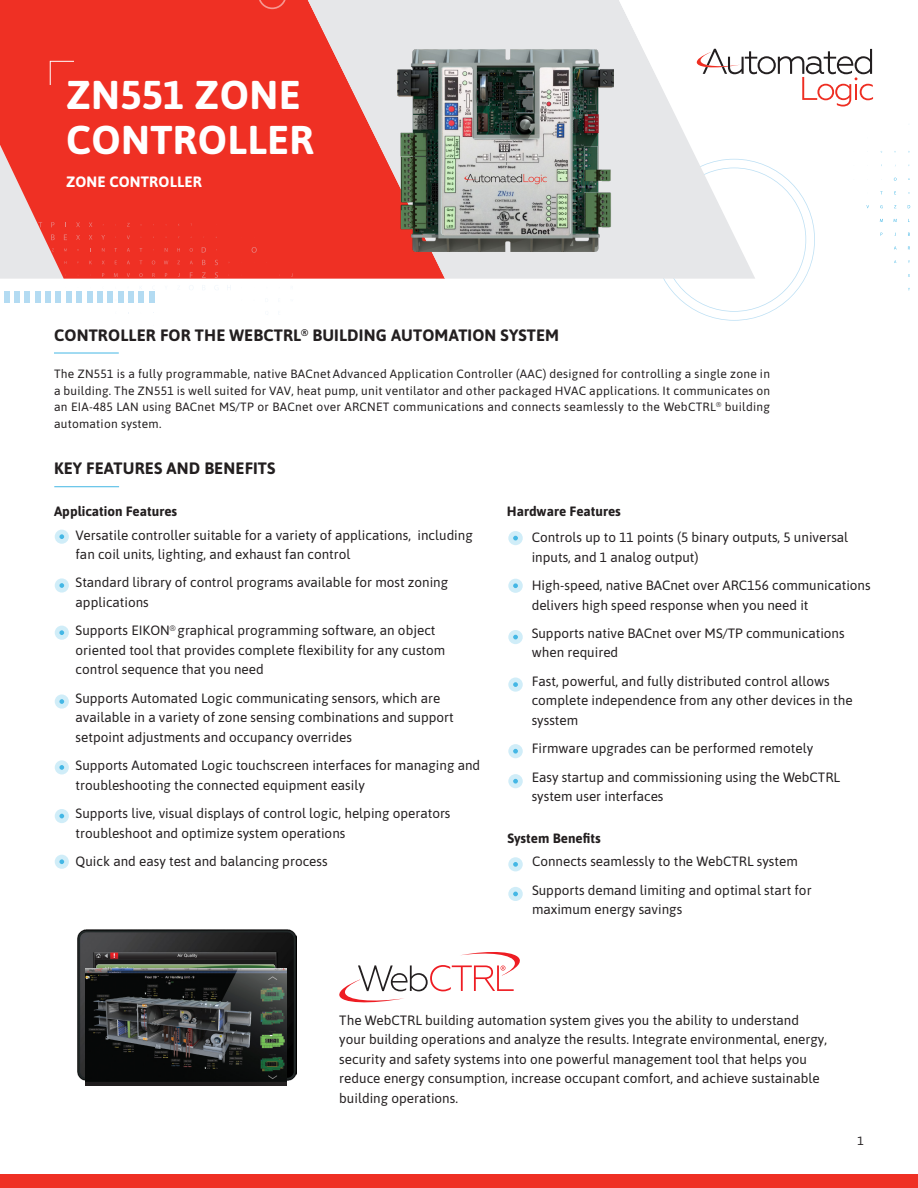
<style>
.page{position:relative;width:918px;height:1188px;background:#fff}
.page>*{position:absolute;margin:0;border:0;box-sizing:border-box;transform-origin:0 0}
.t1{font:700 40.2px/45.2px "Asap";letter-spacing:.01em;color:#fff}
.t2{font:700 16.5px "Asap";letter-spacing:.01em;color:#231f20}
.t3{font:700 15px "Asap";letter-spacing:.01em;color:#fff}
.t4{font:13.5px/19.5px "Asap";color:#231f20}
.t5{font:700 13.5px "Asap";color:#231f20}
.t6{font:12px/16.5px "Asap";letter-spacing:.02em;color:#231f20;text-align:justify}
</style>
<div class="page">
<hr style="left:54px;top:353px;width:65px;height:1px;background:#44b7e5">
<div style="left:0;top:1174px;width:918px;height:14px;background:#ef3024"></div>
<hr style="left:54px;top:486px;width:65px;height:1px;background:#44b7e5">
<div style="left:55px;top:530px;width:14px;height:14px;background:#d0edf8;border-radius:50%"></div>
<svg style="left:59px;top:534px;width:5px;height:5px"></svg>
<svg style="left:55px;top:694px;width:14px;height:15px"></svg>
<svg style="left:59px;top:699px;width:5px;height:5px"></svg>
<div style="left:55px;top:760px;width:14px;height:15px;background:#d0edf8;border-radius:50%"></div>
<svg style="left:59px;top:765px;width:5px;height:5px"></svg>
<div style="left:55px;top:809px;width:14px;height:14px;background:#d0edf8;border-radius:50%"></div>
<svg style="left:59px;top:814px;width:5px;height:4px"></svg>
<div style="left:55px;top:855px;width:14px;height:14px;background:#d0edf8;border-radius:50%"></div>
<svg style="left:59px;top:859px;width:5px;height:5px"></svg>
<div style="left:55px;top:626px;width:14px;height:14px;background:#d0edf8;border-radius:50%"></div>
<svg style="left:59px;top:630px;width:5px;height:5px"></svg>
<svg style="left:55px;top:578px;width:14px;height:15px"></svg>
<svg style="left:59px;top:583px;width:5px;height:5px"></svg>
<svg style="left:508px;top:531px;width:15px;height:14px"></svg>
<svg style="left:513px;top:536px;width:5px;height:4px"></svg>
<div style="left:508px;top:579px;width:15px;height:14px;background:#d0edf8;border-radius:50%"></div>
<svg style="left:513px;top:583px;width:5px;height:5px"></svg>
<svg style="left:508px;top:630px;width:15px;height:14px"></svg>
<svg style="left:513px;top:635px;width:5px;height:4px"></svg>
<div style="left:508px;top:678px;width:15px;height:14px;background:#d0edf8;border-radius:50%"></div>
<svg style="left:513px;top:682px;width:5px;height:5px"></svg>
<div style="left:149px;top:291px;width:6px;height:12px;background:#b3dbf2"></div>
<div style="left:138px;top:291px;width:6px;height:12px;background:#b3dbf2"></div>
<div style="left:128px;top:291px;width:6px;height:12px;background:#b3dbf2"></div>
<div style="left:118px;top:291px;width:6px;height:12px;background:#b3dbf2"></div>
<div style="left:107px;top:291px;width:6px;height:12px;background:#b3dbf2"></div>
<div style="left:97px;top:291px;width:6px;height:12px;background:#b3dbf2"></div>
<div style="left:87px;top:291px;width:5px;height:12px;background:#b3dbf2"></div>
<div style="left:76px;top:291px;width:6px;height:12px;background:#b3dbf2"></div>
<div style="left:66px;top:291px;width:6px;height:12px;background:#b3dbf2"></div>
<div style="left:56px;top:291px;width:5px;height:12px;background:#b3dbf2"></div>
<div style="left:45px;top:291px;width:6px;height:12px;background:#b3dbf2"></div>
<div style="left:35px;top:291px;width:6px;height:12px;background:#b3dbf2"></div>
<div style="left:24px;top:291px;width:6px;height:12px;background:#b3dbf2"></div>
<div style="left:14px;top:291px;width:6px;height:12px;background:#b3dbf2"></div>
<div style="left:4px;top:291px;width:6px;height:12px;background:#b3dbf2"></div>
<div style="left:0;top:0;width:308px;height:279px;background:#ef3024"></div>
<svg style="left:50px;top:61px;width:25px;height:25px"></svg>
<svg style="left:76px;top:222px;width:4px;height:5px"></svg>
<svg style="left:89px;top:222px;width:3px;height:5px"></svg>
<svg style="left:127px;top:223px;width:3px;height:4px"></svg>
<svg style="left:76px;top:235px;width:4px;height:5px"></svg>
<svg style="left:89px;top:235px;width:3px;height:5px"></svg>
<svg style="left:101px;top:235px;width:4px;height:5px"></svg>
<svg style="left:127px;top:235px;width:3px;height:4px"></svg>
<svg style="left:102px;top:248px;width:3px;height:4px"></svg>
<svg style="left:114px;top:248px;width:3px;height:4px"></svg>
<svg style="left:127px;top:248px;width:3px;height:4px"></svg>
<svg style="left:165px;top:248px;width:3px;height:4px"></svg>
<svg style="left:177px;top:248px;width:3px;height:4px"></svg>
<svg style="left:190px;top:248px;width:3px;height:4px"></svg>
<svg style="left:202px;top:247px;width:4px;height:6px"></svg>
<svg style="left:252px;top:247px;width:5px;height:6px"></svg>
<svg style="left:164px;top:261px;width:4px;height:3px"></svg>
<svg style="left:202px;top:260px;width:4px;height:5px"></svg>
<svg style="left:215px;top:260px;width:3px;height:5px"></svg>
<svg style="left:0;top:145px;width:67px;height:134px;background:#ea8782"></svg>
<svg style="left:114px;top:273px;width:4px;height:4px"></svg>
<svg style="left:127px;top:273px;width:3px;height:4px"></svg>
<svg style="left:139px;top:273px;width:4px;height:4px"></svg>
<svg style="left:152px;top:273px;width:3px;height:4px"></svg>
<svg style="left:190px;top:272px;width:3px;height:6px"></svg>
<svg style="left:202px;top:272px;width:4px;height:6px"></svg>
<svg style="left:215px;top:272px;width:3px;height:6px"></svg>
<svg style="left:663px;top:161px;width:152px;height:160px"></svg>
<svg style="left:308px;top:0;width:447px;height:279px;background:#eab2b0"></svg>
<svg style="left:258px;top:0;width:29px;height:9px"></svg>
<svg style="left:619px;top:0;width:255px;height:144px"></svg>
<div style="left:508px;top:744px;width:15px;height:14px;background:#d0edf8;border-radius:50%"></div>
<svg style="left:513px;top:749px;width:5px;height:5px"></svg>
<div style="left:508px;top:774px;width:15px;height:14px;background:#d0edf8;border-radius:50%"></div>
<svg style="left:513px;top:779px;width:5px;height:5px"></svg>
<div style="left:508px;top:857px;width:15px;height:14px;background:#d0edf8;border-radius:50%"></div>
<svg style="left:513px;top:862px;width:5px;height:5px"></svg>
<svg style="left:508px;top:887px;width:15px;height:14px"></svg>
<svg style="left:513px;top:892px;width:5px;height:4px"></svg>
<svg style="left:339px;top:952px;width:181px;height:50px"></svg>
<img style="left:77px;top:929px;width:220px;height:152px">
<img style="left:86px;top:969px;width:201px;height:116px">
<img style="left:398px;top:49px;width:216px;height:203px">
<p class="t1" style="left:66px;top:70px;width:249px">ZN551 ZONE<br>CONTROLLER</p>
<p class="t3" style="left:66px;top:171px;width:137px">ZONE CONTROLLER</p>
<p class="t2" style="left:54px;top:324px;width:507px">CONTROLLER FOR THE WEBCTRL<sup>®</sup> BUILDING AUTOMATION SYSTEM</p>
<p class="t6" style="left:54px;top:365px;width:718px">The ZN551 is a fully programmable, native BACnet Advanced Application Controller (AAC) designed for controlling a single zone in a building. The ZN551 is well suited for VAV, heat pump, unit ventilator and other packaged HVAC applications. It communicates on an EIA-485 LAN using BACnet MS/TP or BACnet over ARCNET communications and connects seamlessly to the WebCTRL<sup>®</sup> building automation system.</p>
<p class="t2" style="left:54px;top:456px;width:223px">KEY FEATURES AND BENEFITS</p>
<p class="t5" style="left:54px;top:502px;width:125px">Application Features</p>
<p class="t4" style="left:76px;top:524px;width:399px">Versatile controller suitable for a variety of applications, including fan coil units, lighting, and exhaust fan control</p>
<p class="t4" style="left:76px;top:572px;width:374px">Standard library of control programs available for most zoning applications</p>
<p class="t4" style="left:76px;top:620px;width:371px">Supports EIKON<sup>®</sup> graphical programming software, an object oriented tool that provides complete flexibility for any custom control sequence that you need</p>
<p class="t4" style="left:76px;top:688px;width:380px">Supports Automated Logic communicating sensors, which are available in a variety of zone sensing combinations and support setpoint adjustments and occupancy overrides</p>
<p class="t4" style="left:76px;top:755px;width:406px">Supports Automated Logic touchscreen interfaces for managing and troubleshooting the connected equipment easily</p>
<p class="t4" style="left:76px;top:803px;width:376px">Supports live, visual displays of control logic, helping operators troubleshoot and optimize system operations</p>
<p class="t4" style="left:76px;top:851px;width:254px">Quick and easy test and balancing process</p>
<p class="t5" style="left:507px;top:502px;width:116px">Hardware Features</p>
<p class="t4" style="left:532px;top:527px;width:318px">Controls up to 11 points (5 binary outputs, 5 universal inputs, and 1 analog output)</p>
<p class="t4" style="left:532px;top:575px;width:341px">High-speed, native BACnet over ARC156 communications delivers high speed response when you need it</p>
<p class="t4" style="left:532px;top:623px;width:314px">Supports native BACnet over MS/TP communications when required</p>
<p class="t4" style="left:532px;top:671px;width:323px">Fast, powerful, and fully distributed control allows complete independence from any other devices in the sysstem</p>
<p class="t4" style="left:532px;top:738px;width:283px">Firmware upgrades can be performed remotely</p>
<p class="t4" style="left:532px;top:766px;width:310px">Easy startup and commissioning using the WebCTRL system user interfaces</p>
<p class="t5" style="left:507px;top:829px;width:95px">System Benefits</p>
<p class="t4" style="left:532px;top:851px;width:267px">Connects seamlessly to the WebCTRL system</p>
<p class="t4" style="left:532px;top:880px;width:281px">Supports demand limiting and optimal start for maximum energy savings</p>
<p class="t4" style="left:339px;top:1010px;width:489px">The WebCTRL building automation system gives you the ability to understand your building operations and analyze the results. Integrate environmental, energy, security and safety systems into one powerful management tool that helps you reduce energy consumption, increase occupant comfort, and achieve sustainable building operations.</p>
<p class="t6" style="left:858px;top:1132px;width:8px">1</p>
</div>
